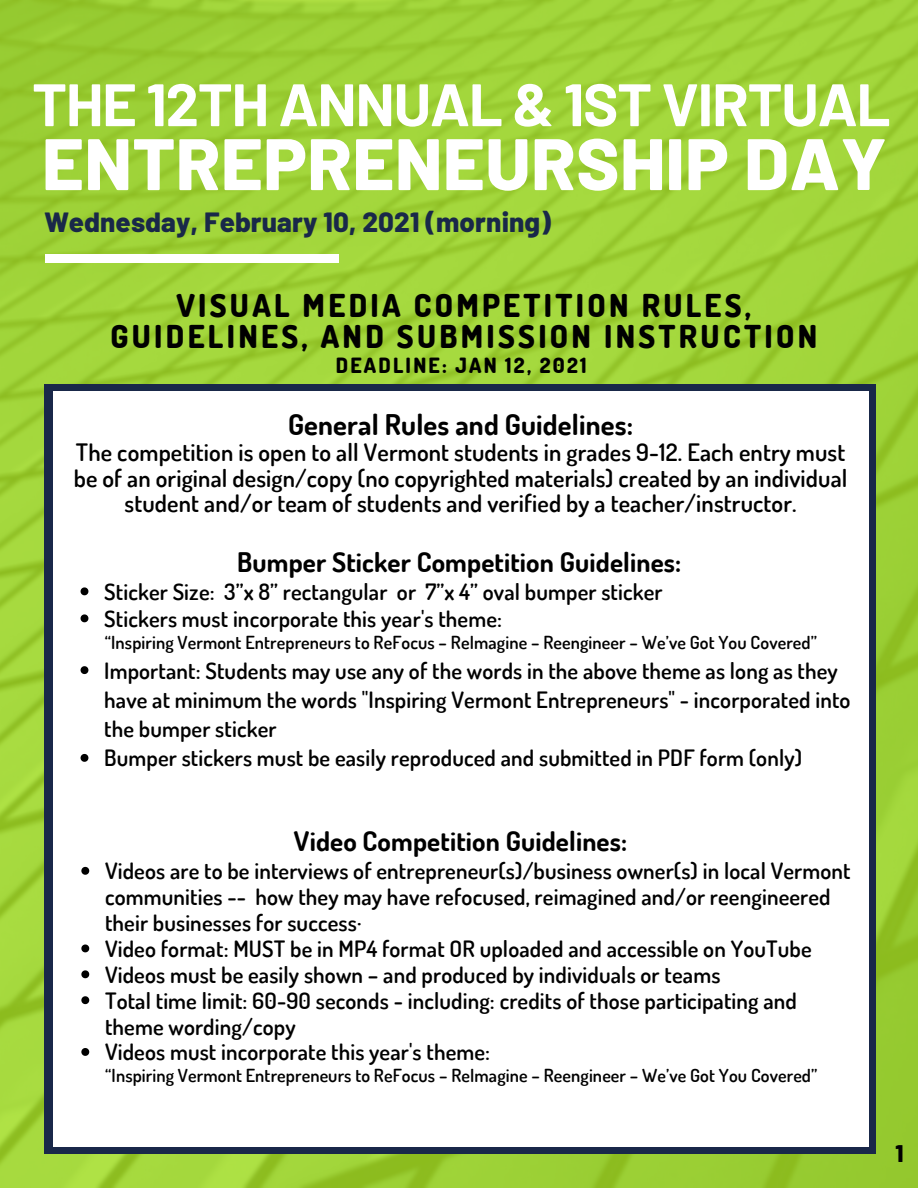
<style>
.page{position:relative;width:918px;height:1188px;background:#fff}
.page>*{position:absolute;margin:0;border:0;box-sizing:border-box;transform-origin:0 0}
.t1{font:800 72.75px "Barlow";letter-spacing:.005em;color:#fff}
.t2{font:700 59.85px "Barlow";letter-spacing:-.02em;color:#fff}
.t3{font:800 31.5px/31.5px "Dosis";letter-spacing:.105em;color:#000;text-align:center}
.t4{font:700 28.5px "Dosis";letter-spacing:.005em;color:#000}
.t5{font:800 27.75px "Barlow";letter-spacing:.005em;color:#192849}
.t6{font:700 27px "Dosis";letter-spacing:.005em;color:#000}
.t7{font:600 24px/25.8px "Dosis";letter-spacing:.005em;color:#000;text-align:center}
.t8{font:800 24px "Barlow";color:#000}
.t9{font:600 22.5px/25.8px "Dosis";letter-spacing:.005em;color:#000}
.t10{font:800 21px "Dosis";letter-spacing:.105em;color:#000}
.t11{font:600 18px "Dosis";letter-spacing:.005em;color:#000}
</style>
<div class="page">
<img style="left:0;top:0;width:918px;height:1188px">
<div style="left:45px;top:254px;width:294px;height:9px;background:#fff"></div>
<div style="left:45px;top:384px;width:831px;height:770px;background:#192849"></div>
<div style="left:53px;top:392px;width:816px;height:755px;background:#fff"></div>
<svg style="left:81px;top:587px;width:7px;height:8px"></svg>
<svg style="left:81px;top:614px;width:7px;height:8px"></svg>
<svg style="left:81px;top:666px;width:7px;height:8px"></svg>
<svg style="left:81px;top:754px;width:7px;height:8px"></svg>
<svg style="left:81px;top:867px;width:8px;height:8px"></svg>
<svg style="left:81px;top:945px;width:8px;height:7px"></svg>
<svg style="left:81px;top:970px;width:8px;height:8px"></svg>
<svg style="left:81px;top:996px;width:8px;height:8px"></svg>
<svg style="left:81px;top:1048px;width:8px;height:8px"></svg>
<h2 class="t2" style="left:32px;top:66px;width:860px">THE 12TH ANNUAL &amp; 1ST VIRTUAL</h2>
<h1 class="t1" style="left:42px;top:117px;width:846px">ENTREPRENEURSHIP DAY</h1>
<p class="t5" style="left:45px;top:205px;width:507px">Wednesday, February 10, 2021 (morning)</p>
<h3 class="t3" style="left:110px;top:288px;width:708px">VISUAL MEDIA COMPETITION RULES,<br>GUIDELINES, AND SUBMISSION INSTRUCTION</h3>
<p class="t10" style="left:336px;top:351px;width:252px">DEADLINE: JAN 12, 2021</p>
<p class="t4" style="left:288px;top:406px;width:347px">General Rules and Guidelines:</p>
<p class="t7" style="left:74px;top:438px;width:775px">The competition is open to all Vermont students in grades 9-12. Each entry must be of an original design/copy (no copyrighted materials) created by an individual student and/or team of students and verified by a teacher/instructor.</p>
<p class="t6" style="left:237px;top:544px;width:445px">Bumper Sticker Competition Guidelines:</p>
<p class="t9" style="left:104px;top:577px;width:560px;line-height:27px">Sticker Size: 3”x 8” rectangular or 7”x 4” oval bumper sticker<br>Stickers must incorporate this year's theme:</p>
<p class="t9" style="left:104px;top:655px;width:748px;line-height:29.2px">Important: Students may use any of the words in the above theme as long as they have at minimum the words "Inspiring Vermont Entrepreneurs" - incorporated into the bumper sticker<br>Bumper stickers must be easily reproduced and submitted in PDF form (only)</p>
<p class="t11" style="left:105px;top:631px;width:714px">“Inspiring Vermont Entrepreneurs to ReFocus – ReImagine – Reengineer – We’ve Got You Covered”</p>
<p class="t6" style="left:294px;top:823px;width:335px">Video Competition Guidelines:</p>
<p class="t9" style="left:105px;top:857px;width:747px">Videos are to be interviews of entrepreneur(s)/business owner(s) in local Vermont communities -- how they may have refocused, reimagined and/or reengineered their businesses for success·<br>Video format: MUST be in MP4 format OR uploaded and accessible on YouTube Videos must be easily shown – and produced by individuals or teams<br>Total time limit: 60-90 seconds - including: credits of those participating and theme wording/copy<br>Videos must incorporate this year's theme:</p>
<p class="t11" style="left:105px;top:1063px;width:714px">“Inspiring Vermont Entrepreneurs to ReFocus – ReImagine – Reengineer – We’ve Got You Covered”</p>
<p class="t8" style="left:896px;top:1138px;width:10px">1</p>
</div>
